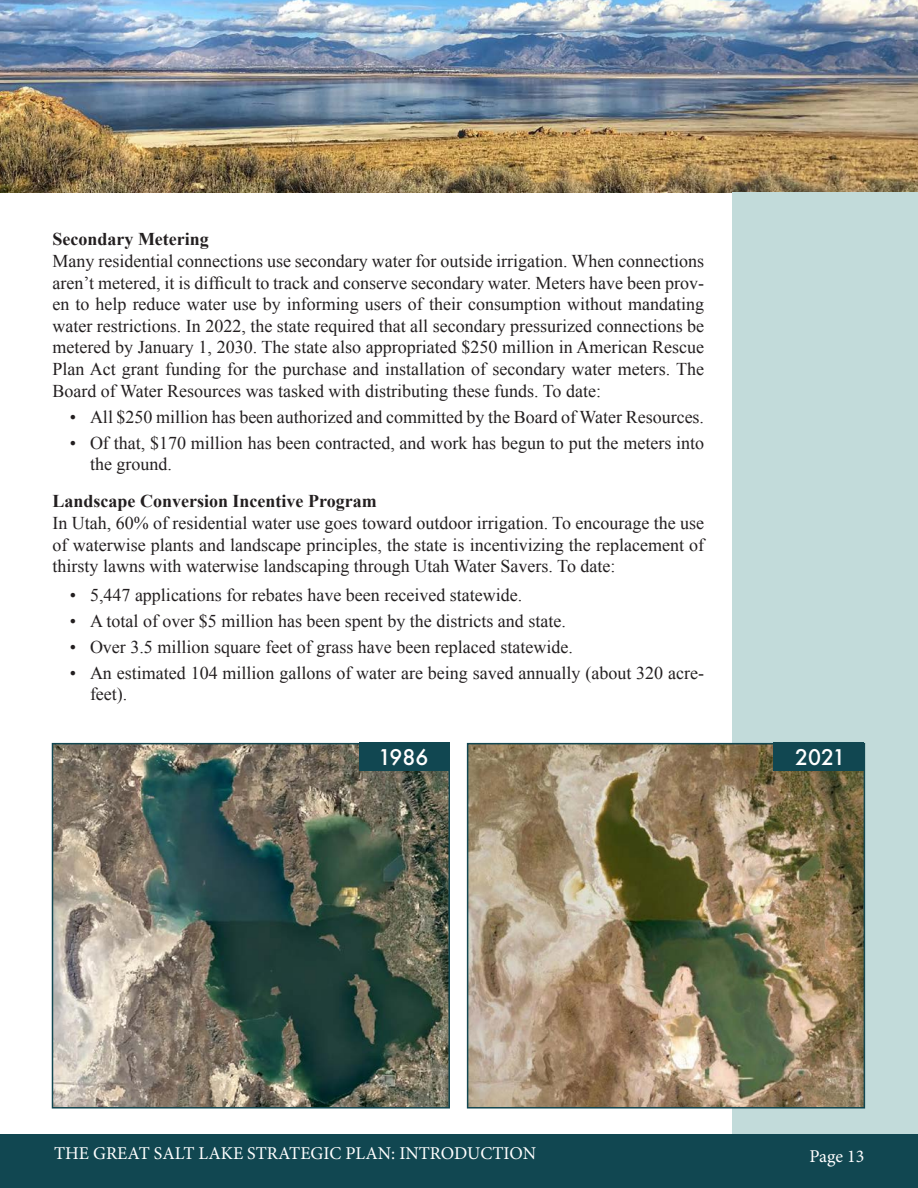
<style>
.page{position:relative;width:918px;height:1188px;background:#fff}
.page>*{position:absolute;margin:0;border:0;box-sizing:border-box;transform-origin:0 0}
.SubTitle{font:500 21px "Futura";color:#fff}
.Body{font:18px/21.6px "Times New Roman";color:#231f20;text-align:justify}
.Body-2{font:700 18px "Times New Roman";color:#231f20}
.t1{font:18px "Minion Pro";color:#fff}
</style>
<div class="page">
<div style="left:0;top:1134px;width:918px;height:54px;background:#114751"></div>
<img style="left:0;top:0;width:918px;height:192px">
<div style="left:732px;top:192px;width:186px;height:942px;background:#c2dbda"></div>
<img style="left:55px;top:746px;width:392px;height:360px">
<div style="left:52px;top:743px;width:398px;height:366px;border:2px solid #114751"></div>
<img style="left:470px;top:746px;width:392px;height:360px">
<div style="left:467px;top:743px;width:398px;height:366px;border:2px solid #114751"></div>
<div style="left:359px;top:743px;width:91px;height:28px;background:#114751"></div>
<div style="left:773px;top:743px;width:91px;height:28px;background:#114751"></div>
<p class="Body-2" style="left:52px;top:227px;width:158px">Secondary Metering</p>
<p class="Body" style="left:52px;top:250px;width:653px">Many residential connections use secondary water for outside irrigation. When connections aren’t metered, it is difficult to track and conserve secondary water. Meters have been prov&shy;en to help reduce water use by informing users of their consumption without mandating water restrictions. In 2022, the state required that all secondary pressurized connections be metered by January 1, 2030. The state also appropriated $250 million in American Rescue Plan Act grant funding for the purchase and installation of secondary water meters. The Board of Water Resources was tasked with distributing these funds. To date:</p>
<p class="Body" style="left:70px;top:405px;width:636px">• All $250 million has been authorized and committed by the Board of Water Resources.</p>
<p class="Body" style="left:90px;top:431px;width:616px;text-indent:-20px">• Of that, $170 million has been contracted, and work has begun to put the meters into the ground.</p>
<p class="Body-2" style="left:53px;top:489px;width:326px">Landscape Conversion Incentive Program</p>
<p class="Body" style="left:53px;top:512px;width:653px">In Utah, 60% of residential water use goes toward outdoor irrigation. To encourage the use of waterwise plants and landscape principles, the state is incentivizing the replacement of thirsty lawns with waterwise landscaping through Utah Water Savers. To date:</p>
<p class="Body" style="left:70px;top:584px;width:454px">• 5,447 applications for rebates have been received statewide.</p>
<p class="Body" style="left:70px;top:610px;width:498px">• A total of over $5 million has been spent by the districts and state.</p>
<p class="Body" style="left:70px;top:636px;width:505px">• Over 3.5 million square feet of grass have been replaced statewide.</p>
<p class="Body" style="left:90px;top:662px;width:616px;text-indent:-20px">• An estimated 104 million gallons of water are being saved annually (about 320 acre&shy;feet).</p>
<p class="SubTitle" style="left:378px;top:743px;width:52px">1986</p>
<p class="SubTitle" style="left:795px;top:743px;width:52px">2021</p>
<p class="t1" style="left:54px;top:1141px;width:484px">THE GREAT SALT LAKE STRATEGIC PLAN: INTRODUCTION</p>
<p class="t1" style="left:810px;top:1144px;width:56px">Page 13</p>
</div>
